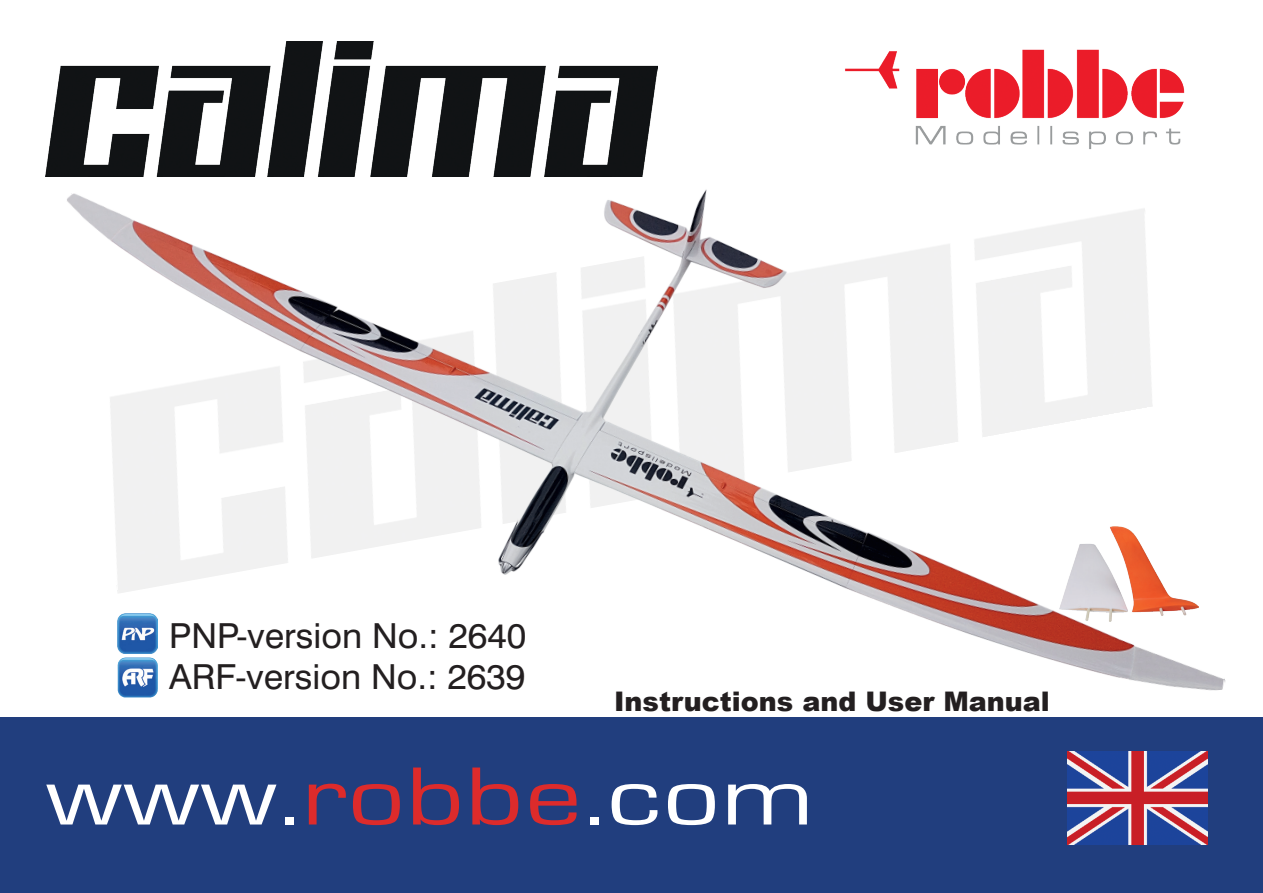
<style>
.page{position:relative;width:1263px;height:893px;background:#fff}
.page>*{position:absolute;margin:0;border:0;box-sizing:border-box;transform-origin:0 0}
.t1{font:85.5px "Eurostile";letter-spacing:.01em;color:#fff;scale:1.33 1}
.t2{font:34.5px/41.4px "Swiss 721 BT";color:#231f20}
.t3{font:900 27px "Arial";color:#231f20}
.s1{color:#dd2b2b}
</style>
<div class="page">
<div style="left:0;top:718px;width:1263px;height:175px;background:#213e7e"></div>
<img style="left:886px;top:49px;width:213px;height:8px">
<img style="left:66px;top:57px;width:1160px;height:661px">
<img style="left:1059px;top:527px;width:139px;height:94px">
<img style="left:46px;top:42px;width:611px;height:135px">
<img style="left:1067px;top:751px;width:141px;height:94px">
<p class="t2" style="left:169px;top:614px;width:359px">PNP-version No.: 2640<br>ARF-version No.: 2639</p>
<p class="t3" style="left:614px;top:681px;width:437px">Instructions and User Manual</p>
<h1 class="t1" style="left:46px;top:750px;width:580px">www.<span class="s1">robbe</span>.com</h1>
</div>
